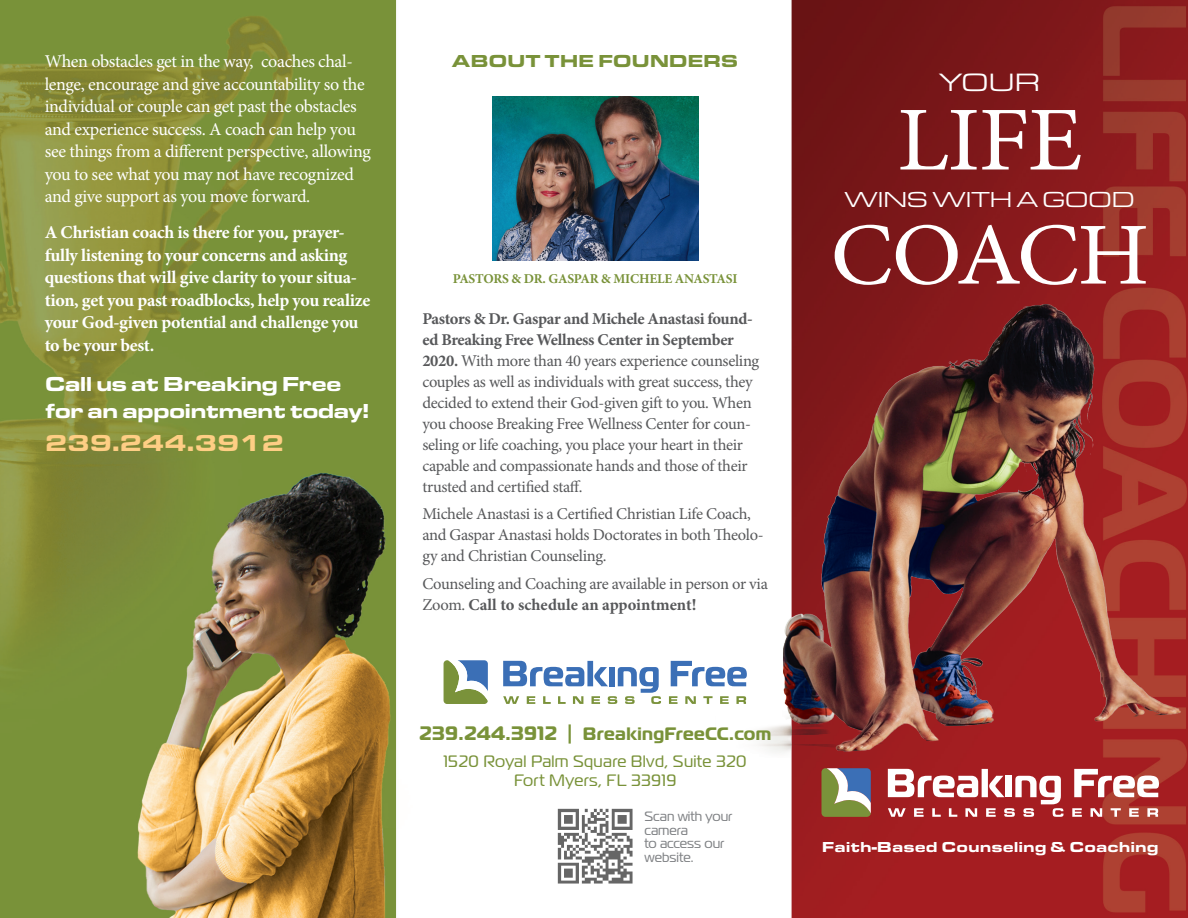
<style>
.page{position:relative;width:1188px;height:918px;background:#fff}
.page>*{position:absolute;margin:0;border:0;box-sizing:border-box;transform-origin:0 0}
.t1{font:91.5px "Minion Pro";color:#fff;scale:1.06 1}
.t2{font:88.5px "Minion Pro";letter-spacing:-.035em;color:#fff;scale:1.06 1}
.t3{font:25.95px "Eurostile Ext";color:#fff;scale:1.06 1}
.Text_style{font:900 24px "Eurostile Ext";letter-spacing:-.02em;color:#fece84}
.t4{font:22.5px "Eurostile Ext";letter-spacing:-.03em;color:#fff;scale:1.06 1}
.Text_style-2{font:900 21px/27px "Eurostile Ext";letter-spacing:-.04em;color:#fff}
.Text_style-3{font:18px/22.5px "Minion Pro";letter-spacing:-.02em;color:#fff}
.Text_style-4{font:700 18px/22.5px "Minion Pro";letter-spacing:-.02em;color:#fff}
.t5{font:700 18px "Magistral";letter-spacing:.02em;color:#799239}
.t6{font:900 18px "Eurostile Ext";letter-spacing:-.02em;color:#799239}
.t7{font:16.5px/21px "Minion Pro";letter-spacing:-.02em;color:#57585a}
.t8{font:16.5px/19.5px "Magistral";letter-spacing:.02em;color:#799239;text-align:center}
.t9{font:900 15px "Eurostile Ext";color:#fff}
.t10{font:13.5px/13.5px "Magistral";color:#808285}
.t11{font:700 13.5px "Minion Pro";letter-spacing:-.025em;color:#799239}
.s1{font-family:"Magistral";font-size:16.5px}
.s2{font-weight:700}
.s3{font-size:19.5px}
.s4{font-size:21px}
</style>
<div class="page">
<img style="left:0;top:0;width:1188px;height:918px">
<img style="left:716px;top:291px;width:472px;height:466px">
<svg style="left:1072px;top:808px;width:10px;height:9px"></svg>
<svg style="left:1091px;top:808px;width:11px;height:9px"></svg>
<svg style="left:1111px;top:808px;width:10px;height:9px"></svg>
<svg style="left:1129px;top:808px;width:10px;height:9px"></svg>
<svg style="left:1147px;top:808px;width:11px;height:9px"></svg>
<svg style="left:888px;top:769px;width:176px;height:48px"></svg>
<svg style="left:1074px;top:769px;width:85px;height:28px"></svg>
<svg style="left:821px;top:768px;width:50px;height:49px"></svg>
<div style="left:429px;top:637px;width:332px;height:90px;background:#fff"></div>
<svg style="left:444px;top:660px;width:44px;height:44px"></svg>
<svg style="left:669px;top:696px;width:9px;height:8px"></svg>
<svg style="left:685px;top:696px;width:11px;height:8px"></svg>
<svg style="left:703px;top:696px;width:10px;height:8px"></svg>
<svg style="left:720px;top:696px;width:9px;height:8px"></svg>
<svg style="left:736px;top:696px;width:10px;height:8px"></svg>
<svg style="left:503px;top:661px;width:158px;height:43px"></svg>
<svg style="left:671px;top:661px;width:76px;height:25px"></svg>
<img style="left:492px;top:97px;width:206px;height:164px">
<img style="left:553px;top:803px;width:85px;height:85px">
<p class="Text_style-3" style="left:45px;top:50px;width:327px">When obstacles get in the way, coaches chal&shy;lenge, encourage and give accountability so the individual or couple can get past the obstacles and experience success. A coach can help you see things from a different perspective, allowing you to see what you may not have recognized and give support as you move forward.</p>
<p class="Text_style-4" style="left:45px;top:221px;width:327px">A Christian coach is there for you<span class="s1">,</span> prayer&shy;fully listening to your concerns and asking questions that will give clarity to your situa&shy;tion, get you past roadblocks, help you realize your God-given potential and challenge you to be your best.</p>
<p class="Text_style-2" style="left:45px;top:369px;width:326px">Call us at Breaking Free for an appointment today!</p>
<p class="Text_style" style="left:45px;top:425px;width:241px">239.244.3912</p>
<p class="t6" style="left:452px;top:47px;width:288px">ABOUT THE FOUNDERS</p>
<p class="t11" style="left:453px;top:269px;width:286px">PASTORS &amp; DR. GASPAR &amp; MICHELE ANASTASI</p>
<p class="t7" style="left:422px;top:308px;width:338px"><span class="s2">Pastors &amp; Dr. Gaspar and Michele Anastasi found&shy;ed Breaking Free Wellness Center in September 2020.</span> With more than 40 years experience counseling couples as well as individuals with great success, they decided to extend their God-given gift to you. When you choose Breaking Free Wellness Center for coun&shy;seling or life coaching, you place your heart in their capable and compassionate hands and those of their trusted and certified staff.</p>
<p class="t7" style="left:422px;top:504px;width:343px">Michele Anastasi is a Certified Christian Life Coach, and Gaspar Anastasi holds Doctorates in both Theolo&shy;gy and Christian Counseling.</p>
<p class="t7" style="left:422px;top:573px;width:347px">Counseling and Coaching are available in person or via<br>Zoom. <span class="s2">Call to schedule an appointment!</span></p>
<p class="t5" style="left:419px;top:722px;width:354px"><span class="s3">239.244.3912</span> <span class="s4">|</span> BreakingFreeCC.com</p>
<p class="t8" style="left:444px;top:751px;width:304px">1520 Royal Palm Square Blvd, Suite 320<br>Fort Myers, FL 33919</p>
<p class="t10" style="left:644px;top:810px;width:89px">Scan with your camera<br>to access our website.</p>
<p class="t3" style="left:939px;top:65px;width:97px">YOUR</p>
<p class="t1" style="left:897px;top:79px;width:177px">LIFE</p>
<p class="t4" style="left:845px;top:184px;width:275px">WINS WITH A GOOD</p>
<p class="t2" style="left:831px;top:196px;width:302px">COACH</p>
<p class="t9" style="left:822px;top:835px;width:338px">Faith-Based Counseling &amp; Coaching</p>
</div>
